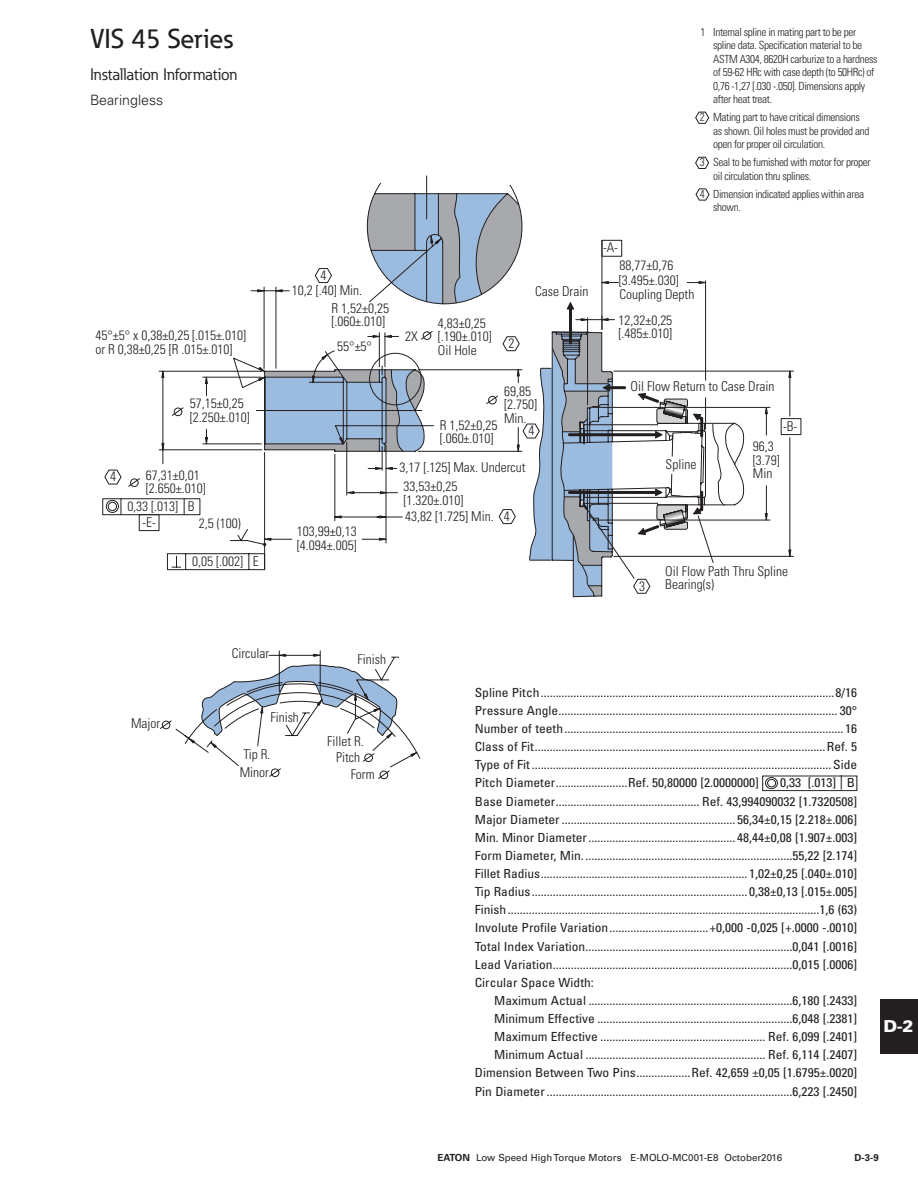
<style>
.page{position:relative;width:918px;height:1188px;background:#fff}
.page>*{position:absolute;margin:0;border:0;box-sizing:border-box;transform-origin:0 0}
.t1{font:500 27px "Eaton";color:#231f20}
.t2{font:16.5px "Eaton";color:#231f20}
.t3{font:900 16.5px "Univers LT Std";color:#fff}
.t4{font:300 14.25px "Univers LT Std";color:#231f20}
.t5{font:300 condensed 13.5px/13.5px "Univers LT Std";color:#231f20}
.t6{font:condensed 12.6px/18.1px "Univers LT Std";color:#231f20;text-align:justify;scale:1.08 1}
.t7{font:300 condensed 11.25px/13.5px "Univers LT Std";letter-spacing:-.03em;color:#231f20}
.t8{font:9.75px "Univers LT Std";color:#231f20}
.t9{font:700 9.75px "Univers LT Std";color:#231f20}
.s1{font-size:14.7px}
.s2{font-weight:700}
</style>
<div class="page">
<div style="left:880px;top:999px;width:38px;height:54px;background:#231f20"></div>
<hr style="left:614px;top:371px;width:180px;height:1px;background:#231f20">
<hr style="left:614px;top:556px;width:180px;height:1px;background:#231f20">
<hr style="left:789px;top:371px;width:1px;height:45px;background:#231f20">
<hr style="left:789px;top:438px;width:1px;height:118px;background:#231f20">
<svg style="left:788px;top:370px;width:4px;height:8px"></svg>
<svg style="left:788px;top:549px;width:4px;height:8px"></svg>
<svg style="left:269px;top:768px;width:12px;height:9px"></svg>
<svg style="left:378px;top:770px;width:12px;height:9px"></svg>
<svg style="left:744px;top:418px;width:57px;height:113px"></svg>
<div style="left:767px;top:779px;width:9px;height:8px;border:1px solid #231f20;border-radius:50%"></div>
<div style="left:765px;top:777px;width:13px;height:12px;border:1px solid #231f20;border-radius:50%"></div>
<div style="left:762px;top:776px;width:95px;height:15px;border:1px solid #231f20"></div>
<svg style="left:695px;top:111px;width:15px;height:13px"></svg>
<svg style="left:695px;top:156px;width:14px;height:13px"></svg>
<svg style="left:102px;top:175px;width:642px;height:587px"></svg>
<h1 class="t1" style="left:90px;top:22px;width:144px">VIS 45 Series</h1>
<h2 class="t2" style="left:90px;top:64px;width:149px">Installation Information</h2>
<p class="t4" style="left:90px;top:91px;width:75px">Bearingless</p>
<p class="t5" style="left:95px;top:329px;width:152px">45°±5° x 0,38±0,25 [.015±.010] or R 0,38±0,25 [R .015±.010]</p>
<p class="t5" style="left:190px;top:397px;width:61px">57,15±0,25 [2.250±.010]</p>
<p class="t5" style="left:110px;top:470px;width:7px">4</p>
<p class="t5" style="left:146px;top:468px;width:61px">67,31±0,01 [2.650±.010]</p>
<p class="t5" style="left:142px;top:515px;width:15px">-E-</p>
<p class="t5" style="left:127px;top:499px;width:69px">0,33 [.013] B</p>
<p class="t5" style="left:199px;top:517px;width:43px">2,5 (100)</p>
<p class="t5" style="left:192px;top:554px;width:68px">0,05 [.002] E</p>
<p class="t5" style="left:321px;top:268px;width:7px">4</p>
<p class="t5" style="left:292px;top:284px;width:72px">10,2 [.40] Min.</p>
<p class="t5" style="left:331px;top:301px;width:59px">R 1,52±0,25 [.060±.010]</p>
<p class="t5" style="left:337px;top:339px;width:36px">55°±5°</p>
<p class="t5" style="left:405px;top:329px;width:14px">2X</p>
<p class="t5" style="left:438px;top:316px;width:55px">4,83±0,25 [.190±.010]<br>Oil Hole</p>
<p class="t5" style="left:508px;top:336px;width:7px">2</p>
<p class="t5" style="left:535px;top:284px;width:55px">Case Drain</p>
<p class="t5" style="left:297px;top:525px;width:61px">103,99±0,13 [4.094±.005]</p>
<p class="t5" style="left:504px;top:384px;width:34px">69,85 [2.750]<br>Min.</p>
<p class="t5" style="left:440px;top:418px;width:59px">R 1,52±0,25 [.060±.010]</p>
<p class="t5" style="left:528px;top:424px;width:7px">4</p>
<p class="t5" style="left:400px;top:461px;width:127px">3,17 [.125] Max. Undercut</p>
<p class="t5" style="left:405px;top:509px;width:90px">43,82 [1.725] Min.</p>
<p class="t5" style="left:404px;top:480px;width:61px">33,53±0,25 [1.320±.010]</p>
<p class="t5" style="left:504px;top:509px;width:7px">4</p>
<p class="t5" style="left:603px;top:241px;width:17px">-A-</p>
<p class="t7" style="left:713px;top:25px;width:166px;text-indent:-13px">1 Internal spline in mating part to be per spline data. Specification material to be ASTM A304, 8620H carburize to a hardness of 59-62 HRc with case depth (to 50HRc) of 0,76 -1,27 [.030 -.050]. Dimensions apply after heat treat.</p>
<p class="t7" style="left:713px;top:110px;width:158px;text-indent:-14px">2 Mating part to have critical dimensions as shown. Oil holes must be provided and open for proper oil circulation.</p>
<p class="t7" style="left:713px;top:155px;width:159px;text-indent:-14px">3 Seal to be furnished with motor for proper oil circulation thru splines.</p>
<p class="t7" style="left:713px;top:187px;width:152px;text-indent:-14px">4 Dimension indicated applies within area shown.</p>
<p class="t5" style="left:619px;top:259px;width:77px;line-height:14.2px">88,77±0,76 [3.495±.030]<br>Coupling Depth</p>
<p class="t5" style="left:618px;top:313px;width:55px">12,32±0,25 [.485±.010]</p>
<p class="t5" style="left:631px;top:380px;width:145px">Oil Flow Return to Case Drain</p>
<p class="t5" style="left:783px;top:420px;width:16px">-B-</p>
<p class="t5" style="left:666px;top:458px;width:32px">Spline</p>
<p class="t5" style="left:753px;top:440px;width:28px">96,3 [3.79]<br>Min</p>
<p class="t5" style="left:639px;top:580px;width:7px">3</p>
<p class="t5" style="left:665px;top:564px;width:124px">Oil Flow Path Thru Spline<br>Bearing(s)</p>
<p class="t5" style="left:131px;top:717px;width:31px">Major</p>
<p class="t5" style="left:232px;top:647px;width:39px">Circular</p>
<p class="t5" style="left:270px;top:710px;width:30px">Finish</p>
<p class="t5" style="left:243px;top:747px;width:28px">Tip R.</p>
<p class="t5" style="left:240px;top:765px;width:31px">Minor</p>
<p class="t5" style="left:358px;top:653px;width:30px">Finish</p>
<p class="t5" style="left:327px;top:734px;width:38px">Fillet R.</p>
<p class="t5" style="left:336px;top:751px;width:25px">Pitch</p>
<p class="t5" style="left:351px;top:767px;width:26px">Form</p>
<p class="t6" style="left:475px;top:683px;width:356px">Spline Pitch..................................................................................................8/16<br>Pressure Angle............................................................................................. 30° Number of teeth............................................................................................. 16<br>Class of Fit.................................................................................................Ref. 5<br>Type of Fit....................................................................................................Side Pitch Diameter........................Ref. 50,80000 [2.0000000]</p>
<p class="t6" style="left:475px;top:773px;width:356px;text-align:left;text-indent:305px">0,33 [.013] <span class="s1">|</span> B Base Diameter................................................ Ref. 43,994090032 [1.7320508] Major Diameter.......................................................... 56,34±0,15 [2.218±.006] Min. Minor Diameter................................................. 48,44±0,08 [1.907±.003] Form Diameter, Min. .....................................................................55,22 [2.174] Fillet Radius..................................................................... 1,02±0,25 [.040±.010] Tip Radius........................................................................ 0,38±0,13 [.015±.005] Finish........................................................................................................1,6 (63)<br>Involute Profile Variation.................................+0,000 -0,025 [+.0000 -.0010] Total Index Variation.....................................................................0,041 [.0016] Lead Variation................................................................................0,015 [.0006] Circular Space Width:</p>
<p class="t6" style="left:475px;top:991px;width:356px;text-align:right">Maximum Actual ....................................................................6,180 [.2433] Minimum Effective .................................................................6,048 [.2381] Maximum Effective ....................................................... Ref. 6,099 [.2401] Minimum Actual ............................................................ Ref. 6,114 [.2407] Dimension Between Two Pins..................Ref. 42,659 ±0,05 [1.6795±.0020] Pin Diameter..................................................................................6,223 [.2450]</p>
<h2 class="t3" style="left:883px;top:1016px;width:32px">D-2</h2>
<p class="t8" style="left:437px;top:1152px;width:346px"><span class="s2">EATON</span> Low Speed High Torque Motors E-MOLO-MC001-E8 October2016</p>
<p class="t9" style="left:855px;top:1152px;width:26px">D-3-9</p>
</div>
